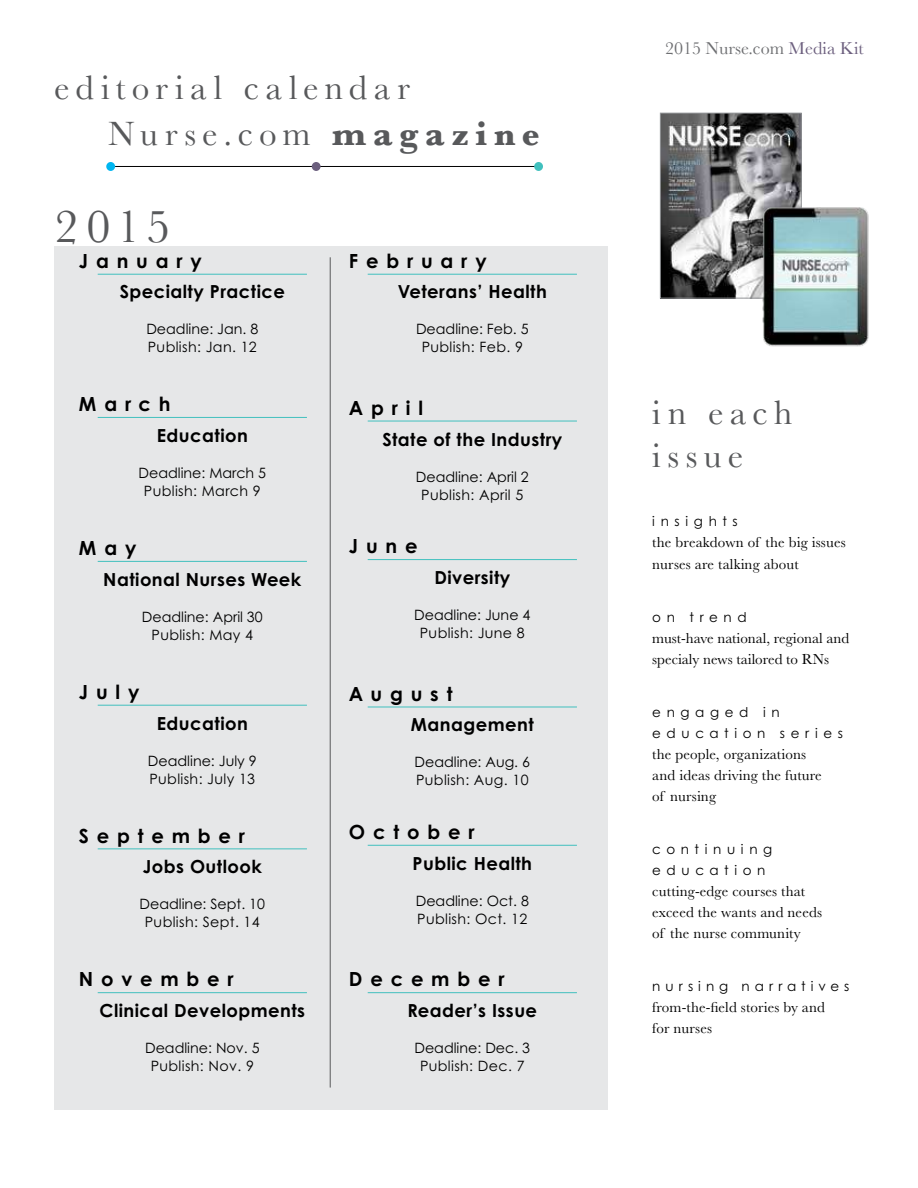
<style>
.page{position:relative;width:918px;height:1188px;background:#fff}
.page>*{position:absolute;margin:0;border:0;box-sizing:border-box;transform-origin:0 0}
.t1{font:48px "Baskerville";color:#58595b}
.t2{font:35.25px/42.3px "Baskerville";letter-spacing:.175em;color:#58595b}
.t3{font:700 19.5px "Century Gothic Std";letter-spacing:.4em;color:#000}
.t4{font:700 18px "Century Gothic Std";letter-spacing:.025em;color:#000}
.t5{font:18px "Baskerville";color:#6d6e71}
.t6{font:15px/21px "Baskerville MT Std";letter-spacing:.01em;color:#000}
.t7{font:14.25px/18px "Century Gothic Std";color:#000;text-align:center}
.t8{font:13.5px/21px "Century Gothic Std";letter-spacing:.415em;color:#000}
.t9{font:13.5px "Century Gothic Std";letter-spacing:.37em;color:#000}
.s1{font-weight:700}
.s2{color:#6c5f7e}
</style>
<div class="page">
<div style="left:55px;top:246px;width:553px;height:864px;background:#e6e7e8"></div>
<hr style="left:330px;top:257px;width:1px;height:831px;background:#58595b">
<hr style="left:98px;top:274px;width:209px;height:1px;background:#41c0be">
<hr style="left:98px;top:417px;width:209px;height:1px;background:#41c0be">
<hr style="left:98px;top:561px;width:209px;height:1px;background:#41c0be">
<hr style="left:98px;top:705px;width:209px;height:1px;background:#41c0be">
<hr style="left:368px;top:274px;width:209px;height:1px;background:#41c0be">
<hr style="left:368px;top:421px;width:209px;height:1px;background:#41c0be">
<hr style="left:368px;top:559px;width:209px;height:1px;background:#41c0be">
<hr style="left:368px;top:707px;width:209px;height:1px;background:#41c0be">
<hr style="left:98px;top:848px;width:209px;height:1px;background:#41c0be">
<hr style="left:98px;top:992px;width:209px;height:1px;background:#41c0be">
<hr style="left:368px;top:845px;width:209px;height:1px;background:#41c0be">
<hr style="left:368px;top:992px;width:209px;height:1px;background:#41c0be">
<img style="left:662px;top:115px;width:138px;height:182px">
<div style="left:660px;top:113px;width:142px;height:186px;border:1px solid #939598"></div>
<img style="left:760px;top:206px;width:109px;height:141px">
<hr style="left:115px;top:166px;width:425px;height:1px;background:#000">
<div style="left:106px;top:162px;width:9px;height:9px;background:#00b6f1;border-radius:50%"></div>
<div style="left:312px;top:162px;width:9px;height:9px;background:#6c5f7e;border-radius:50%"></div>
<div style="left:534px;top:162px;width:9px;height:9px;background:#41c0be;border-radius:50%"></div>
<h2 class="t2" style="left:54px;top:66px;width:357px">editorial calendar</h2>
<h2 class="t2" style="left:108px;top:112px;width:433px">Nurse.com <span class="s1">magazine</span></h2>
<h1 class="t1" style="left:55px;top:198px;width:117px">2015</h1>
<h3 class="t3" style="left:79px;top:249px;width:124px">January</h3>
<p class="t4" style="left:120px;top:280px;width:167px">Specialty Practice</p>
<p class="t7" style="left:146px;top:320px;width:113px;text-align:left">Deadline: Jan. 8<br>Publish: Jan. 12</p>
<h3 class="t3" style="left:79px;top:392px;width:93px">March</h3>
<p class="t4" style="left:157px;top:424px;width:93px">Education</p>
<p class="t7" style="left:138px;top:464px;width:129px">Deadline: March 5<br>Publish: March 9</p>
<h3 class="t3" style="left:79px;top:536px;width:59px">May</h3>
<p class="t4" style="left:103px;top:568px;width:200px">National Nurses Week</p>
<p class="t7" style="left:142px;top:608px;width:122px">Deadline: April 30<br>Publish: May 4</p>
<h3 class="t3" style="left:79px;top:680px;width:62px">July</h3>
<p class="t4" style="left:157px;top:712px;width:93px">Education</p>
<p class="t7" style="left:148px;top:751px;width:110px;text-align:left">Deadline: July 9<br>Publish: July 13</p>
<h3 class="t3" style="left:79px;top:823px;width:168px">September</h3>
<p class="t4" style="left:143px;top:856px;width:121px">Jobs Outlook</p>
<p class="t7" style="left:140px;top:895px;width:127px">Deadline: Sept. 10<br>Publish: Sept. 14</p>
<h3 class="t3" style="left:79px;top:967px;width:156px">November</h3>
<p class="t4" style="left:100px;top:999px;width:207px">Clinical Developments</p>
<p class="t7" style="left:145px;top:1039px;width:116px">Deadline: Nov. 5<br>Publish: Nov. 9</p>
<h3 class="t3" style="left:349px;top:249px;width:139px">February</h3>
<p class="t4" style="left:398px;top:280px;width:150px">Veterans’ Health</p>
<p class="t7" style="left:416px;top:320px;width:114px">Deadline: Feb. 5<br>Publish: Feb. 9</p>
<h3 class="t3" style="left:349px;top:396px;width:76px">April</h3>
<p class="t4" style="left:382px;top:428px;width:181px">State of the Industry</p>
<p class="t7" style="left:416px;top:467px;width:115px">Deadline: April 2<br>Publish: April 5</p>
<h3 class="t3" style="left:349px;top:534px;width:70px">June</h3>
<p class="t4" style="left:434px;top:566px;width:77px">Diversity</p>
<p class="t7" style="left:414px;top:606px;width:118px">Deadline: June 4<br>Publish: June 8</p>
<h3 class="t3" style="left:349px;top:682px;width:105px">August</h3>
<p class="t4" style="left:411px;top:714px;width:124px">Management</p>
<p class="t7" style="left:415px;top:753px;width:117px;text-align:left">Deadline: Aug. 6<br>Publish: Aug. 10</p>
<h3 class="t3" style="left:349px;top:820px;width:127px">October</h3>
<p class="t4" style="left:413px;top:852px;width:121px">Public Health</p>
<p class="t7" style="left:416px;top:892px;width:115px;text-align:left">Deadline: Oct. 8<br>Publish: Oct. 12</p>
<h3 class="t3" style="left:349px;top:967px;width:157px">December</h3>
<p class="t4" style="left:408px;top:999px;width:131px">Reader’s Issue</p>
<p class="t7" style="left:414px;top:1039px;width:117px">Deadline: Dec. 3<br>Publish: Dec. 7</p>
<p class="t5" style="left:665px;top:37px;width:200px">2015 Nurse.com <span class="s2">Media Kit</span></p>
<h2 class="t2" style="left:652px;top:391px;width:142px">in each issue</h2>
<p class="t8" style="left:652px;top:511px;width:87px">insights</p>
<p class="t6" style="left:652px;top:532px;width:195px;line-height:21.6px">the breakdown of the big issues nurses are talking about</p>
<p class="t8" style="left:652px;top:607px;width:96px">on trend</p>
<p class="t6" style="left:652px;top:628px;width:199px">must-have national, regional and specialy news tailored to RNs</p>
<p class="t8" style="left:652px;top:702px;width:192px">engaged in education series</p>
<p class="t6" style="left:652px;top:744px;width:171px">the people, organizations and ideas driving the future of nursing</p>
<p class="t8" style="left:652px;top:839px;width:122px">continuing education</p>
<p class="t6" style="left:652px;top:881px;width:171px">cutting-edge courses that exceed the wants and needs of the nurse community</p>
<p class="t9" style="left:652px;top:978px;width:198px">nursing narratives</p>
<p class="t6" style="left:652px;top:997px;width:174px">from-the-field stories by and for nurses</p>
</div>
